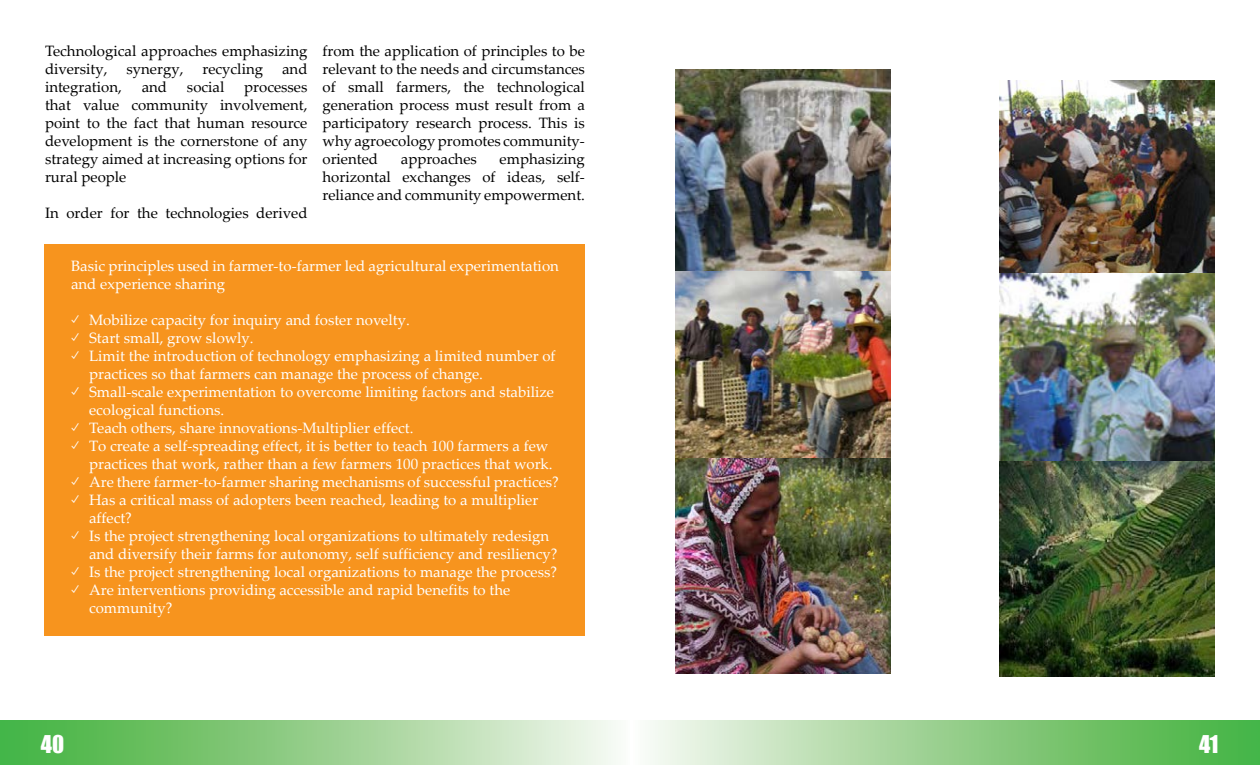
<style>
.page{position:relative;width:1260px;height:765px;background:#fff}
.page>*{position:absolute;margin:0;border:0;box-sizing:border-box;transform-origin:0 0}
.t1{font:22.5px "Impact";color:#fff}
.t2{font:15px/18px "Palatino Linotype";color:#fff}
.t3{font:15px/18px "Palatino Linotype";color:#000;text-align:justify}
.s1{font-family:"Apple SD Gothic Neo"}
</style>
<div class="page">
<svg style="left:650px;top:720px;width:610px;height:45px;background:#97d190"></svg>
<svg style="left:0;top:720px;width:616px;height:45px;background:#96d08f"></svg>
<div style="left:45px;top:245px;width:540px;height:391px;background:#f7941e"></div>
<img style="left:1000px;top:81px;width:215px;height:381px">
<img style="left:675px;top:69px;width:215px;height:202px">
<img style="left:675px;top:271px;width:215px;height:403px">
<img style="left:1000px;top:462px;width:215px;height:215px">
<p class="t3" style="left:45px;top:41px;width:264px">Technological approaches emphasizing diversity,</p>
<p class="t3" style="left:127px;top:59px;width:58px">synergy,</p>
<p class="t3" style="left:203px;top:59px;width:62px">recycling</p>
<p class="t3" style="left:282px;top:59px;width:27px">and</p>
<p class="t3" style="left:45px;top:77px;width:78px">integration,</p>
<p class="t3" style="left:142px;top:77px;width:27px">and</p>
<p class="t3" style="left:187px;top:77px;width:39px">social</p>
<p class="t3" style="left:45px;top:77px;width:264px;text-indent:199px">processes that value community involvement, point to the fact that human resource development is the cornerstone of any strategy aimed at increasing options for rural people</p>
<p class="t3" style="left:45px;top:203px;width:264px">In order for the technologies derived</p>
<p class="t3" style="left:322px;top:41px;width:264px">from the application of principles to be relevant to the needs and circumstances of small farmers, the technological generation process must result from a participatory research process. This is why agroecology promotes community&shy;oriented</p>
<p class="t3" style="left:322px;top:149px;width:264px;text-indent:177px">emphasizing horizontal exchanges of ideas, self&shy;reliance and community empowerment.</p>
<p class="t3" style="left:401px;top:149px;width:78px">approaches</p>
<p class="t2" style="left:71px;top:256px;width:489px">Basic principles used in farmer-to-farmer led agricultural experimentation and experience sharing</p>
<p class="t2" style="left:71px;top:310px;width:340px"><span class="s1">✓</span> Mobilize capacity for inquiry and foster novelty.</p>
<p class="t2" style="left:71px;top:328px;width:184px"><span class="s1">✓</span> Start small, grow slowly.</p>
<p class="t2" style="left:89px;top:346px;width:468px;text-indent:-18px"><span class="s1">✓</span> Limit the introduction of technology emphasizing a limited number of practices so that farmers can manage the process of change.</p>
<p class="t2" style="left:89px;top:382px;width:467px;text-indent:-18px"><span class="s1">✓</span> Small-scale experimentation to overcome limiting factors and stabilize ecological functions.</p>
<p class="t2" style="left:71px;top:418px;width:344px"><span class="s1">✓</span> Teach others, share innovations-Multiplier effect.</p>
<p class="t2" style="left:71px;top:436px;width:483px;text-align:right"><span class="s1">✓</span> To create a self-spreading effect, it is better to teach 100 farmers a few practices that work, rather than a few farmers 100 practices that work.</p>
<p class="t2" style="left:71px;top:472px;width:489px"><span class="s1">✓</span> Are there farmer-to-farmer sharing mechanisms of successful practices?</p>
<p class="t2" style="left:89px;top:490px;width:451px;text-indent:-18px"><span class="s1">✓</span> Has a critical mass of adopters been reached, leading to a multiplier affect?</p>
<p class="t2" style="left:89px;top:526px;width:470px;text-indent:-18px"><span class="s1">✓</span> Is the project strengthening local organizations to ultimately redesign and diversify their farms for autonomy, self sufficiency and resiliency?</p>
<p class="t2" style="left:71px;top:562px;width:488px"><span class="s1">✓</span> Is the project strengthening local organizations to manage the process?</p>
<p class="t2" style="left:89px;top:580px;width:423px;text-indent:-18px"><span class="s1">✓</span> Are interventions providing accessible and rapid benefits to the community?</p>
<h1 class="t1" style="left:41px;top:727px;width:25px">40</h1>
<h1 class="t1" style="left:1199px;top:727px;width:21px">41</h1>
</div>
